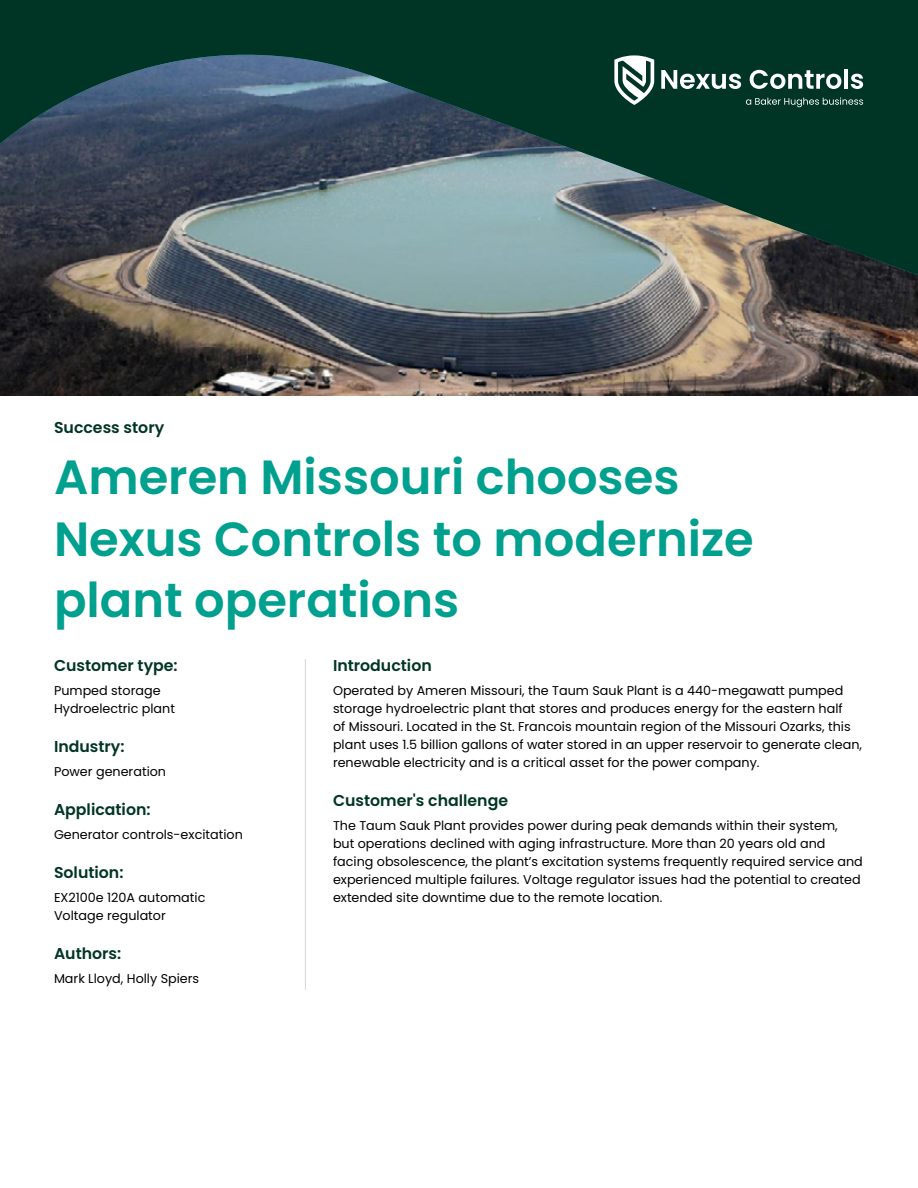
<style>
.page{position:relative;width:918px;height:1188px;background:#fff}
.page>*{position:absolute;margin:0;border:0;box-sizing:border-box;transform-origin:0 0}
.t1{font:600 48px/61.5px "Poppins";color:#00a08e}
.t2{font:600 15.75px "Poppins";color:#003525}
.t3{font:12.75px/18px "Poppins";color:#000}
</style>
<div class="page">
<div style="left:0;top:0;width:918px;height:330px;background:#003525"></div>
<img style="left:0;top:55px;width:918px;height:341px">
<svg style="left:661px;top:70px;width:80px;height:19px"></svg>
<svg style="left:750px;top:70px;width:91px;height:19px"></svg>
<hr style="left:844px;top:69px;width:4px;height:20px;background:#fff">
<svg style="left:851px;top:74px;width:12px;height:15px"></svg>
<svg style="left:614px;top:55px;width:40px;height:50px"></svg>
<svg style="left:746px;top:97px;width:117px;height:10px"></svg>
<hr style="left:305px;top:659px;width:1px;height:331px;background:#dadbdc">
<p class="t2" style="left:54px;top:418px;width:112px">Success story</p>
<h1 class="t1" style="left:54px;top:447px;width:701px">Ameren Missouri chooses<br>Nexus Controls to modernize plant operations</h1>
<p class="t2" style="left:54px;top:656px;width:125px">Customer type:</p>
<p class="t3" style="left:54px;top:682px;width:123px">Pumped storage<br>Hydroelectric plant</p>
<p class="t2" style="left:54px;top:737px;width:72px">Industry:</p>
<p class="t3" style="left:54px;top:763px;width:114px">Power generation</p>
<p class="t2" style="left:54px;top:800px;width:98px">Application:</p>
<p class="t3" style="left:54px;top:826px;width:190px">Generator controls-excitation</p>
<p class="t2" style="left:54px;top:863px;width:71px">Solution:</p>
<p class="t3" style="left:54px;top:889px;width:153px">EX2100e 120A automatic<br>Voltage regulator</p>
<p class="t2" style="left:54px;top:944px;width:69px">Authors:</p>
<p class="t3" style="left:54px;top:970px;width:147px">Mark Lloyd, Holly Spiers</p>
<p class="t2" style="left:333px;top:656px;width:100px">Introduction</p>
<p class="t3" style="left:333px;top:682px;width:531px">Operated by Ameren Missouri, the Taum Sauk Plant is a 440-megawatt pumped storage hydroelectric plant that stores and produces energy for the eastern half<br>of Missouri. Located in the St. Francois mountain region of the Missouri Ozarks, this plant uses 1.5 billion gallons of water stored in an upper reservoir to generate clean, renewable electricity and is a critical asset for the power company.</p>
<p class="t2" style="left:333px;top:791px;width:177px">Customer's challenge</p>
<p class="t3" style="left:333px;top:817px;width:531px">The Taum Sauk Plant provides power during peak demands within their system,<br>but operations declined with aging infrastructure. More than 20 years old and facing obsolescence, the plant’s excitation systems frequently required service and experienced multiple failures. Voltage regulator issues had the potential to created extended site downtime due to the remote location.</p>
</div>
